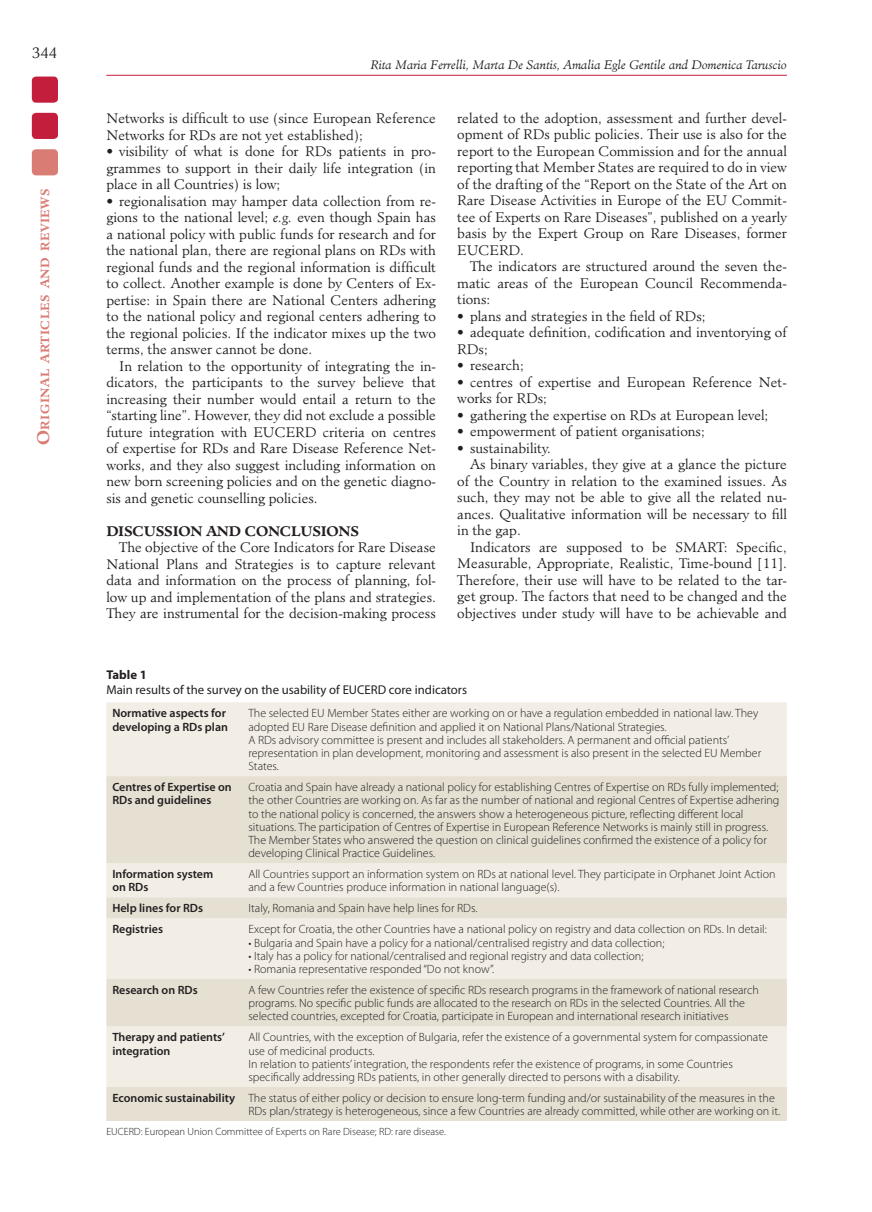
<style>
.page{position:relative;width:872px;height:1212px;background:#fff}
.page>*{position:absolute;margin:0;border:0;box-sizing:border-box;transform-origin:0 0}
.t1{font:300 15px "Minister Std";color:#231f20}
.t2{font:300 13.5px/16.5px "Minister Std";color:#231f20;text-align:justify}
.t3{font:700 13.5px "Minister Std";letter-spacing:-.02em;color:#231f20}
.t4{font:12.75px "Myriad Pro";color:#231f20}
.t5{font:700 12.75px "Myriad Pro";color:#231f20}
.t6{font:300 12px/13.2px "Myriad Pro";color:#231f20}
.t7{font:600 12px/13.2px "Myriad Pro";color:#231f20}
.t8{font:italic 300 12px "Minister Std";color:#231f20}
.t9{font:700 11.55px "Minister Std";letter-spacing:.045em;color:#d97c74}
.t10{font:300 10.5px "Myriad Pro";color:#231f20}
.s1{font-size:16.5px}
.s2{font-style:italic}
.s3{font-weight:600}
</style>
<div class="page">
<hr style="left:106px;top:75px;width:681px;height:1px;background:#c31f3d">
<div style="left:32px;top:77px;width:26px;height:26px;background:#c31f3d;border-radius:4px"></div>
<div style="left:32px;top:113px;width:26px;height:26px;background:#c31f3d;border-radius:4px"></div>
<div style="left:32px;top:149px;width:26px;height:26px;background:#d97c74;border-radius:4px"></div>
<div style="left:106px;top:702px;width:681px;height:74px;background:#f2eee6"></div>
<svg style="left:106px;top:776px;width:681px;height:345px;background:#ebe6db"></svg>
<p class="t1" style="left:32px;top:44px;width:27px">344</p>
<p class="t9" style="left:38px;top:445px;width:258px;rotate:-90deg"><span class="s1">O</span>riginal articles and reviews</p>
<p class="t8" style="left:371px;top:58px;width:417px">Rita Maria Ferrelli, Marta De Santis, Amalia Egle Gentile and Domenica Taruscio</p>
<p class="t2" style="left:106px;top:110px;width:331px">Networks is difficult to use (since European Reference<br>Networks for RDs are not yet established);</p>
<p class="t2" style="left:106px;top:143px;width:331px">• visibility of what is done for RDs patients in pro&shy;grammes to support in their daily life integration (in place in all Countries) is low;</p>
<p class="t2" style="left:106px;top:193px;width:331px">• regionalisation may hamper data collection from re&shy;gions to the national level; <span class="s2">e.g.</span> even though Spain has a national policy with public funds for research and for the national plan, there are regional plans on RDs with regional funds and the regional information is difficult to collect. Another example is done by Centers of Ex&shy;pertise: in Spain there are National Centers adhering to the national policy and regional centers adhering to the regional policies. If the indicator mixes up the two terms, the answer cannot be done.</p>
<p class="t2" style="left:106px;top:357px;width:331px;text-indent:13px">In relation to the opportunity of integrating the in&shy;dicators, the participants to the survey believe that increasing their number would entail a return to the “starting line”. However, they did not exclude a possible future integration with EUCERD criteria on centres of expertise for RDs and Rare Disease Reference Net&shy;works, and they also suggest including information on new born screening policies and on the genetic diagno&shy;sis and genetic counselling policies.</p>
<p class="t3" style="left:106px;top:522px;width:254px">DISCUSSION AND CONCLUSIONS</p>
<p class="t2" style="left:106px;top:539px;width:331px;text-indent:13px">The objective of the Core Indicators for Rare Disease National Plans and Strategies is to capture relevant data and information on the process of planning, fol&shy;low up and implementation of the plans and strategies.<br>They are instrumental for the decision-making process</p>
<p class="t2" style="left:457px;top:110px;width:331px">related to the adoption, assessment and further devel&shy;opment of RDs public policies. Their use is also for the report to the European Commission and for the annual reporting that Member States are required to do in view of the drafting of the “Report on the State of the Art on Rare Disease Activities in Europe of the EU Commit&shy;tee of Experts on Rare Diseases”, published on a yearly basis by the Expert Group on Rare Diseases, former EUCERD.</p>
<p class="t2" style="left:457px;top:258px;width:331px;text-indent:13px">The indicators are structured around the seven the&shy;matic areas of the European Council Recommenda&shy;tions:</p>
<p class="t2" style="left:457px;top:308px;width:250px">• plans and strategies in the field of RDs;</p>
<p class="t2" style="left:457px;top:324px;width:331px">• adequate definition, codification and inventorying of<br>RDs;</p>
<p class="t2" style="left:457px;top:357px;width:68px">• research;</p>
<p class="t2" style="left:457px;top:374px;width:331px">• centres of expertise and European Reference Net&shy;works for RDs;</p>
<p class="t2" style="left:457px;top:407px;width:313px">• gathering the expertise on RDs at European level;</p>
<p class="t2" style="left:457px;top:423px;width:249px">• empowerment of patient organisations;</p>
<p class="t2" style="left:457px;top:440px;width:95px">• sustainability.</p>
<p class="t2" style="left:470px;top:456px;width:318px">As binary variables, they give at a glance the picture</p>
<p class="t2" style="left:457px;top:473px;width:331px">of the Country in relation to the examined issues. As</p>
<p class="t2" style="left:457px;top:489px;width:331px">such, they may not be able to give all the related nu-</p>
<p class="t2" style="left:457px;top:506px;width:331px">ances. Qualitative information will be necessary to fill</p>
<p class="t2" style="left:457px;top:522px;width:65px">in the gap.</p>
<p class="t2" style="left:470px;top:539px;width:318px">Indicators are supposed to be SMART: Specific,</p>
<p class="t2" style="left:457px;top:555px;width:331px">Measurable, Appropriate, Realistic, Time-bound [11].</p>
<p class="t2" style="left:457px;top:572px;width:331px">Therefore, their use will have to be related to the tar-</p>
<p class="t2" style="left:457px;top:588px;width:331px">get group. The factors that need to be changed and the</p>
<p class="t2" style="left:457px;top:605px;width:331px">objectives under study will have to be achievable and</p>
<p class="t5" style="left:106px;top:667px;width:42px">Table 1</p>
<p class="t4" style="left:106px;top:682px;width:362px">Main results of the survey on the usability of EUCERD core indicators</p>
<p class="t7" style="left:112px;top:707px;width:117px">Normative aspects for developing a RDs plan</p>
<p class="t6" style="left:248px;top:707px;width:514px">The selected EU Member States either are working on or have a regulation embedded in national law. They adopted EU Rare Disease definition and applied it on National Plans/National Strategies.<br>A RDs advisory committee is present and includes all stakeholders. A permanent and official patients’ representation in plan development, monitoring and assessment is also present in the selected EU Member States.</p>
<p class="t7" style="left:112px;top:781px;width:121px">Centres of Expertise on<br>RDs and guidelines</p>
<p class="t6" style="left:248px;top:781px;width:532px">Croatia and Spain have already a national policy for establishing Centres of Expertise on RDs fully implemented; the other Countries are working on. As far as the number of national and regional Centres of Expertise adhering to the national policy is concerned, the answers show a heterogeneous picture, reflecting different local situations. The participation of Centres of Expertise in European Reference Networks is mainly still in progress.<br>The Member States who answered the question on clinical guidelines confirmed the existence of a policy for developing Clinical Practice Guidelines.</p>
<p class="t7" style="left:112px;top:868px;width:102px">Information system on RDs</p>
<p class="t6" style="left:248px;top:868px;width:528px">All Countries support an information system on RDs at national level. They participate in Orphanet Joint Action and a few Countries produce information in national language(s).</p>
<p class="t7" style="left:112px;top:902px;width:92px">Help lines for RDs</p>
<p class="t6" style="left:248px;top:902px;width:230px">Italy, Romania and Spain have help lines for RDs.</p>
<p class="t7" style="left:112px;top:923px;width:52px">Registries</p>
<p class="t6" style="left:248px;top:923px;width:520px">Except for Croatia, the other Countries have a national policy on registry and data collection on RDs. In detail:</p>
<p class="t6" style="left:248px;top:936px;width:417px">• Bulgaria and Spain have a policy for a national/centralised registry and data collection;</p>
<p class="t6" style="left:248px;top:949px;width:396px">• Italy has a policy for national/centralised and regional registry and data collection;</p>
<p class="t6" style="left:248px;top:962px;width:247px">• Romania representative responded “Do not know”.</p>
<p class="t7" style="left:112px;top:983px;width:87px">Research on RDs</p>
<p class="t6" style="left:248px;top:983px;width:512px">A few Countries refer the existence of specific RDs research programs in the framework of national research programs. No specific public funds are allocated to the research on RDs in the selected Countries. All the selected countries, excepted for Croatia, participate in European and international research initiatives</p>
<p class="t7" style="left:112px;top:1031px;width:114px">Therapy and patients’ integration</p>
<p class="t6" style="left:248px;top:1031px;width:521px">All Countries, with the exception of Bulgaria, refer the existence of a governmental system for compassionate use of medicinal products.<br>In relation to patients’ integration, the respondents refer the existence of programs, in some Countries specifically addressing RDs patients, in other generally directed to persons with a disability.</p>
<p class="t6" style="left:248px;top:1091px;width:533px;text-indent:-136px"><span class="s3">Economic sustainability</span> The status of either policy or decision to ensure long-term funding and/or sustainability of the measures in the<br>RDs plan/strategy is heterogeneous, since a few Countries are already committed, while other are working on it.</p>
<p class="t10" style="left:106px;top:1126px;width:341px">EUCERD: European Union Committee of Experts on Rare Disease; RD: rare disease.</p>
</div>
